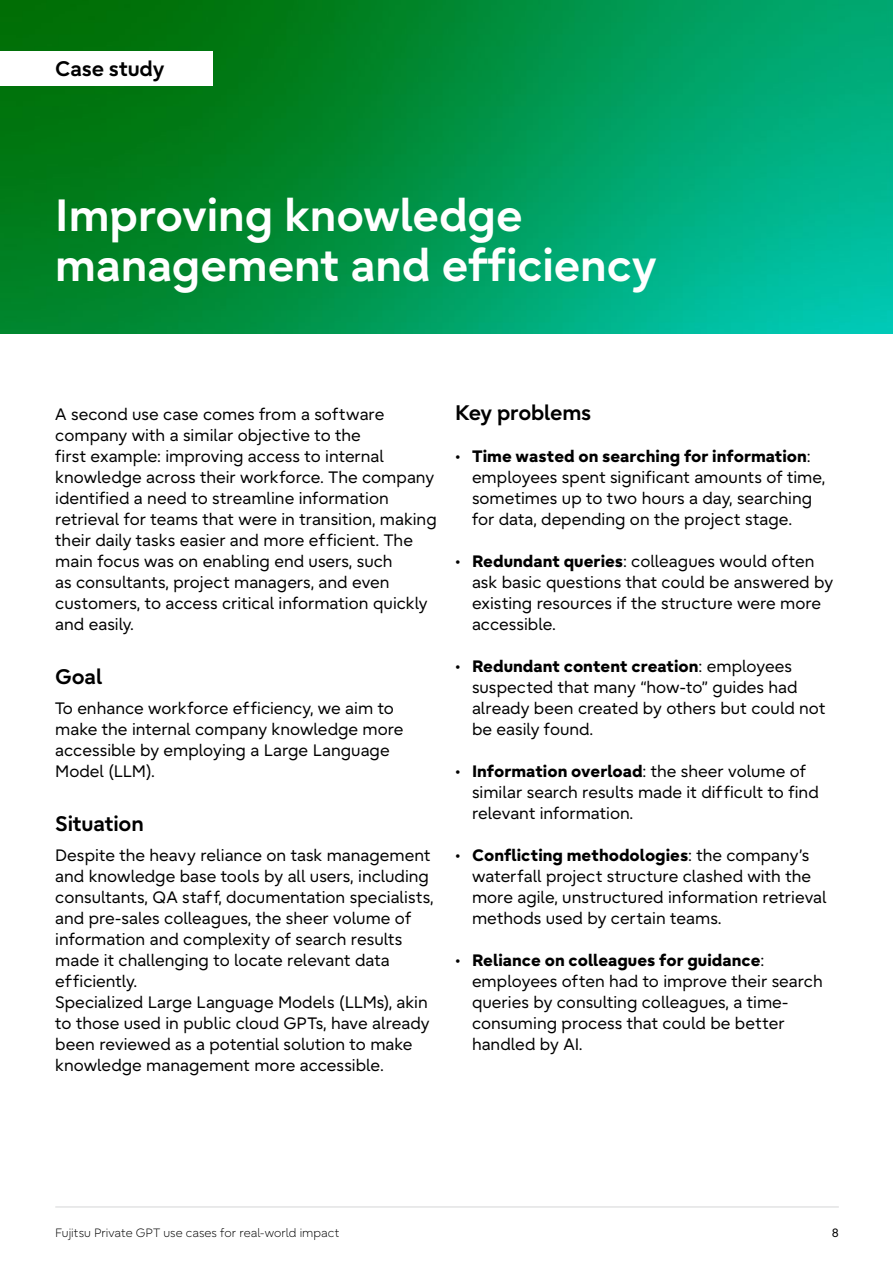
<style>
.page{position:relative;width:893px;height:1263px;background:#fff}
.page>*{position:absolute;margin:0;border:0;box-sizing:border-box;transform-origin:0 0}
.t1{font:700 45px/49.5px "Fujitsu Infinity Pro";color:#fff}
.t2{font:700 21px "Fujitsu Infinity Pro";letter-spacing:-.01em;color:#000}
.t3{font:16.5px/21px "Fujitsu Infinity Pro";color:#000}
.t4{font:300 12px "Fujitsu Infinity Pro";color:#000}
.t5{font:12px "Fujitsu Infinity Pro";color:#000}
.s1{font-weight:800}
</style>
<div class="page">
<img style="left:0;top:0;width:893px;height:333px">
<div style="left:0;top:51px;width:213px;height:34px;background:#fff"></div>
<hr style="left:55px;top:1206px;width:784px;height:2px;background:#6d6e70">
<p class="t2" style="left:55px;top:55px;width:111px">Case study</p>
<h1 class="t1" style="left:55px;top:190px;width:603px">Improving knowledge management and efficiency</h1>
<p class="t3" style="left:55px;top:404px;width:383px">A second use case comes from a software company with a similar objective to the<br>first example: improving access to internal knowledge across their workforce. The company identified a need to streamline information retrieval for teams that were in transition, making their daily tasks easier and more ef ficient. The main focus was on enabling end users, such<br>as consultants, project managers, and even customers, to access critical information quickly and easily.</p>
<p class="t2" style="left:55px;top:663px;width:48px">Goal</p>
<p class="t3" style="left:55px;top:698px;width:350px">To enhance workforce ef ficiency, we aim to make the internal company knowledge more accessible by employing a Large Language Model (LLM).</p>
<p class="t2" style="left:55px;top:810px;width:90px">Situation</p>
<p class="t3" style="left:55px;top:845px;width:380px">Despite the heavy reliance on task management and knowledge base tools by all users, including consultants, QA staf f, documentation specialists, and pre-sales colleagues, the sheer volume of information and complexity of search results made it challenging to locate relevant data<br>ef ficiently.<br>Specialized Large Language Models (LLMs), akin to those used in public cloud GPTs, have already been reviewed as a potential solution to make knowledge management more accessible.</p>
<p class="t2" style="left:455px;top:399px;width:138px">Key problems</p>
<p class="t3" style="left:472px;top:446px;width:355px;text-indent:-17px">• <span class="s1">Time wasted on searching for information</span>: employees spent significant amounts of time, sometimes up to two hours a day, searching for data, depending on the project stage.</p>
<p class="t3" style="left:472px;top:551px;width:363px;text-indent:-17px">• <span class="s1">Redundant queries</span>: colleagues would often ask basic questions that could be answered by existing resources if the structure were more accessible.</p>
<p class="t3" style="left:472px;top:656px;width:355px;text-indent:-17px">• <span class="s1">Redundant content creation</span>: employees suspected that many “how-to” guides had already been created by others but could not be easily found.</p>
<p class="t3" style="left:472px;top:761px;width:348px;text-indent:-17px">• <span class="s1">Information overload</span>: the sheer volume of similar search results made it dif ficult to find relevant information.</p>
<p class="t3" style="left:472px;top:845px;width:356px;text-indent:-17px">• <span class="s1">Conflicting methodologies</span>: the company’s waterfall project structure clashed with the more agile, unstructured information retrieval methods used by certain teams.</p>
<p class="t3" style="left:472px;top:950px;width:352px;text-indent:-17px">• <span class="s1">Reliance on colleagues for guidance</span>: employees often had to improve their search queries by consulting colleagues, a time&shy;consuming process that could be better handled by AI.</p>
<p class="t4" style="left:55px;top:1226px;width:286px">Fujitsu Private GPT use cases for real-world impact</p>
<p class="t5" style="left:832px;top:1225px;width:9px">8</p>
</div>
